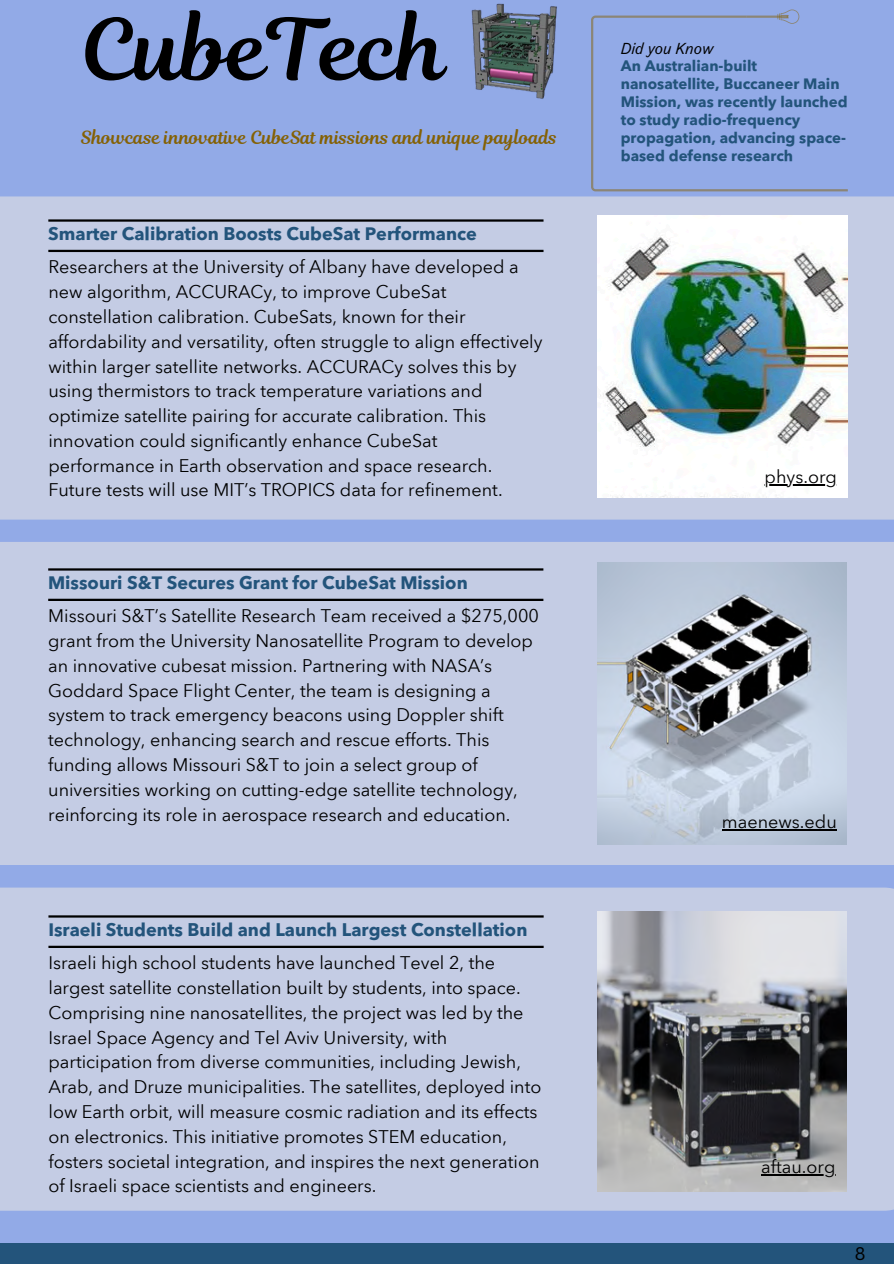
<style>
.page{position:relative;width:894px;height:1264px;background:#fff}
.page>*{position:absolute;margin:0;border:0;box-sizing:border-box;transform-origin:0 0}
.t1{font:84.6px "Magnolia Script";color:#000}
.t2{font:18px/24.8px "Avenir Next Arabic";color:#000}
.t3{font:700 18px "Avenir Next Arabic";color:#23547b}
.t4{font:18px "Magnolia Script";color:#846105}
.t5{font:17.85px "Canva Sans";color:#000}
.t6{font:700 15px/18px "Avenir Next Arabic";color:#23547b}
.t7{font:italic 15px "Touvlo";color:#000}
</style>
<div class="page">
<div style="left:0;top:0;width:893px;height:1263px;background:#92aae7"></div>
<div style="left:0;top:196px;width:893px;height:323px;background:#c4cce4"></div>
<div style="left:0;top:542px;width:893px;height:323px;background:#c4cce4"></div>
<div style="left:0;top:887px;width:893px;height:323px;background:#c4cce4"></div>
<div style="left:0;top:1243px;width:893px;height:20px;background:#23547b"></div>
<hr style="left:48px;top:250px;width:495px;height:2px;background:#000">
<hr style="left:48px;top:219px;width:495px;height:3px;background:#000">
<hr style="left:48px;top:598px;width:495px;height:3px;background:#000">
<hr style="left:48px;top:568px;width:495px;height:2px;background:#000">
<hr style="left:48px;top:945px;width:495px;height:3px;background:#000">
<hr style="left:48px;top:915px;width:495px;height:2px;background:#000">
<img style="left:471px;top:3px;width:86px;height:96px">
<svg style="left:591px;top:15px;width:257px;height:177px"></svg>
<hr style="left:746px;top:16px;width:42px;height:2px;background:#846105">
<svg style="left:777px;top:9px;width:22px;height:15px"></svg>
<img style="left:597px;top:215px;width:250px;height:282px">
<img style="left:597px;top:563px;width:248px;height:281px">
<img style="left:597px;top:911px;width:248px;height:280px">
<hr style="left:764px;top:484px;width:72px;height:1px;background:#000">
<hr style="left:721px;top:829px;width:115px;height:1px;background:#000">
<hr style="left:760px;top:1174px;width:75px;height:1px;background:#000">
<p class="t1" style="left:81px;top:-9px;width:367px">CubeTech</p>
<h3 class="t4" style="left:81px;top:124px;width:478px">Showcase innovative CubeSat missions and unique payloads</h3>
<p class="t3" style="left:48px;top:223px;width:430px">Smarter Calibration Boosts CubeSat Performance</p>
<p class="t2" style="left:48px;top:255px;width:495px">Researchers at the University of Albany have developed a new algorithm, ACCURACy, to improve CubeSat constellation calibration. CubeSats, known for their affordability and versatility, often struggle to align effectively within larger satellite networks. ACCURACy solves this by using thermistors to track temperature variations and optimize satellite pairing for accurate calibration. This innovation could significantly enhance CubeSat performance in Earth observation and space research.<br>Future tests will use MIT’s TROPICS data for refinement.</p>
<p class="t3" style="left:48px;top:572px;width:421px">Missouri S&amp;T Secures Grant for CubeSat Mission</p>
<p class="t2" style="left:48px;top:604px;width:492px">Missouri S&amp;T’s Satellite Research Team received a $275,000 grant from the University Nanosatellite Program to develop an innovative cubesat mission. Partnering with NASA’s Goddard Space Flight Center, the team is designing a system to track emergency beacons using Doppler shift technology, enhancing search and rescue efforts. This funding allows Missouri S&amp;T to join a select group of universities working on cutting-edge satellite technology, reinforcing its role in aerospace research and education.</p>
<p class="t3" style="left:48px;top:918px;width:480px">Israeli Students Build and Launch Largest Constellation</p>
<p class="t2" style="left:48px;top:950px;width:494px">Israeli high school students have launched Tevel 2, the largest satellite constellation built by students, into space.<br>Comprising nine nanosatellites, the project was led by the Israel Space Agency and Tel Aviv University, with participation from diverse communities, including Jewish, Arab, and Druze municipalities. The satellites, deployed into low Earth orbit, will measure cosmic radiation and its effects on electronics. This initiative promotes STEM education, fosters societal integration, and inspires the next generation of Israeli space scientists and engineers.</p>
<h1 class="t7" style="left:620px;top:37px;width:94px">Did you Know</h1>
<p class="t6" style="left:620px;top:56px;width:228px">An Australian-built nanosatellite, Buccaneer Main<br>Mission, was recently launched to study radio-frequency propagation, advancing space&shy;based defense research</p>
<h2 class="t2" style="left:764px;top:465px;width:74px">phys.org</h2>
<p class="t2" style="left:721px;top:809px;width:116px">maenews.edu</p>
<h3 class="t2" style="left:760px;top:1154px;width:76px">aftau.org</h3>
<h3 class="t5" style="left:854px;top:1241px;width:12px">8</h3>
</div>
